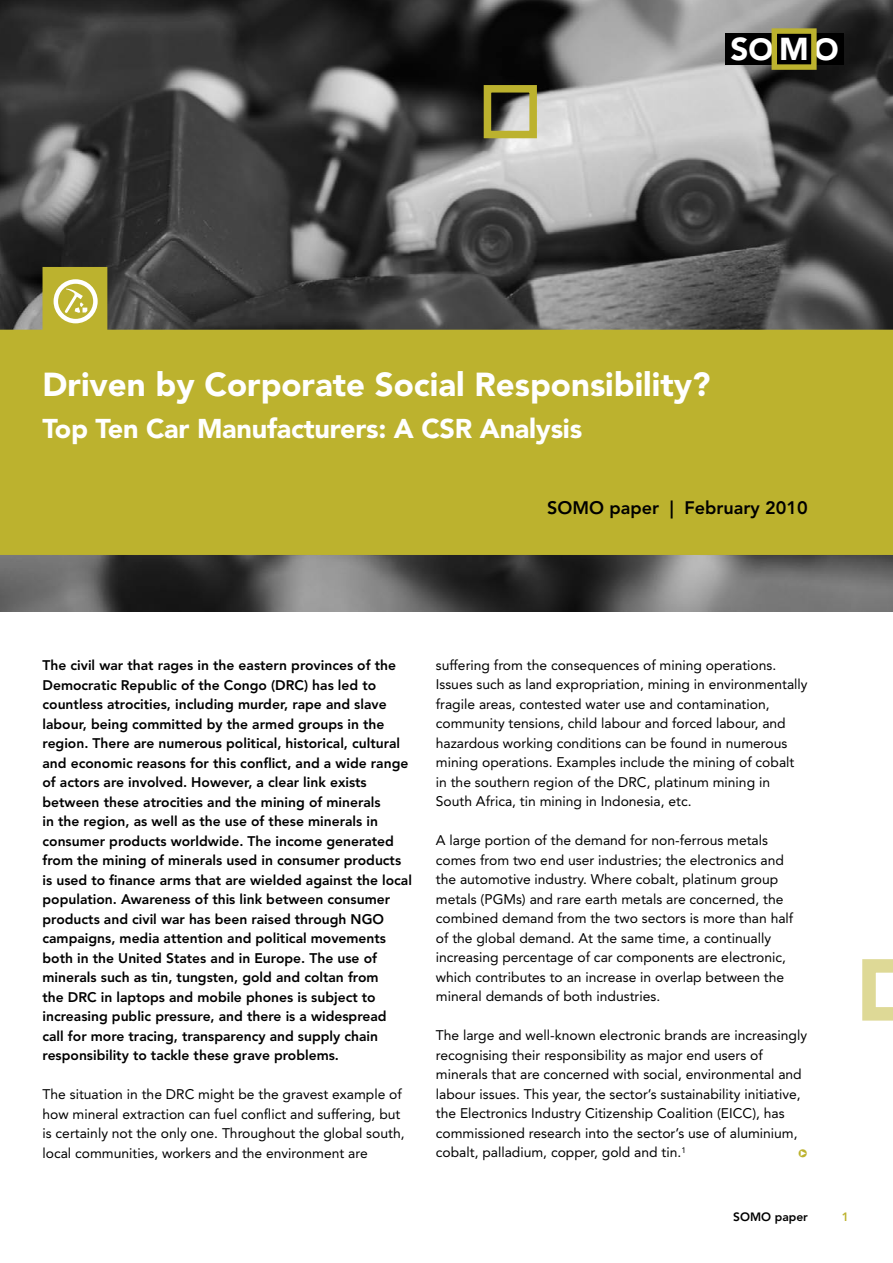
<style>
.page{position:relative;width:893px;height:1263px;background:#fff}
.page>*{position:absolute;margin:0;border:0;box-sizing:border-box;transform-origin:0 0}
.t1{font:900 33px "Avenir";color:#fff}
.t2{font:900 31.5px "Avenir";color:#fff}
.t3{font:900 27px "Avenir";letter-spacing:-.01em;color:#fff}
.t4{font:800 18px "Avenir";color:#000}
.t5{font:13.8px/19.5px "Avenir";color:#000}
.t6{font:800 13.8px/19.5px "Avenir";color:#000}
.t7{font:800 12px "Avenir";color:#000}
.t8{font:800 12px "Avenir";color:#bcb22e}
.s1{font-size:30.3px}
</style>
<div class="page">
<svg style="left:862px;top:959px;width:31px;height:61px"></svg>
<img style="left:0;top:0;width:893px;height:612px">
<svg style="left:0;top:267px;width:893px;height:288px;background:#a69e35"></svg>
<div style="left:54px;top:279px;width:44px;height:44px;border:4px solid #fff;border-radius:50%"></div>
<svg style="left:65px;top:289px;width:22px;height:24px"></svg>
<div style="left:725px;top:34px;width:119px;height:31px;background:#000"></div>
<div style="left:772px;top:28px;width:45px;height:42px;border:5px solid #bcb22e"></div>
<div style="left:484px;top:85px;width:53px;height:53px;border:8px solid #bcb22e"></div>
<h2 class="t2" style="left:730px;top:30px;width:110px">S<span class="s1">O</span> M <span class="s1">O</span></h2>
<h1 class="t1" style="left:43px;top:365px;width:669px">Driven by Corporate Social Responsibility?</h1>
<h3 class="t3" style="left:43px;top:412px;width:541px">Top Ten Car Manufacturers: A CSR Analysis</h3>
<h3 class="t4" style="left:547px;top:497px;width:262px">SOMO paper | February 2010</h3>
<p class="t6" style="left:43px;top:656px;width:371px">The civil war that rages in the eastern provinces of the Democratic Republic of the Congo (DRC) has led to countless atrocities, including murder, rape and slave labour, being committed by the armed groups in the region. There are numerous political, historical, cultural and economic reasons for this conflict, and a wide range of actors are involved. However, a clear link exists between these atrocities and the mining of minerals<br>in the region, as well as the use of these minerals in consumer products worldwide. The income generated from the mining of minerals used in consumer products is used to finance arms that are wielded against the local population. Awareness of this link between consumer products and civil war has been raised through NGO campaigns, media attention and political movements both in the United States and in Europe. The use of minerals such as tin, tungsten, gold and coltan from<br>the DRC in laptops and mobile phones is subject to increasing public pressure, and there is a widespread<br>call for more tracing, transparency and supply chain responsibility to tackle these grave problems.</p>
<p class="t5" style="left:43px;top:1085px;width:364px">The situation in the DRC might be the gravest example of how mineral extraction can fuel conflict and suffering, but is certainly not the only one. Throughout the global south, local communities, workers and the environment are</p>
<p class="t5" style="left:436px;top:655px;width:373px">suffering from the consequences of mining operations.<br>Issues such as land expropriation, mining in environmentally fragile areas, contested water use and contamination, community tensions, child labour and forced labour, and hazardous working conditions can be found in numerous mining operations. Examples include the mining of cobalt in the southern region of the DRC, platinum mining in South Africa, tin mining in Indonesia, etc.</p>
<p class="t5" style="left:436px;top:831px;width:359px">A large portion of the demand for non-ferrous metals comes from two end user industries; the electronics and the automotive industry. Where cobalt, platinum group metals (PGMs) and rare earth metals are concerned, the combined demand from the two sectors is more than half of the global demand. At the same time, a continually increasing percentage of car components are electronic, which contributes to an increase in overlap between the mineral demands of both industries.</p>
<p class="t5" style="left:436px;top:1026px;width:373px">The large and well-known electronic brands are increasingly recognising their responsibility as major end users of minerals that are concerned with social, environmental and labour issues. This year, the sector’s sustainability initiative, the Electronics Industry Citizenship Coalition (EICC), has commissioned research into the sector’s use of aluminium, cobalt, palladium, copper, gold and tin.<sup>1</sup></p>
<p class="t7" style="left:733px;top:1210px;width:76px">SOMO paper</p>
<p class="t8" style="left:842px;top:1210px;width:9px">1</p>
</div>
